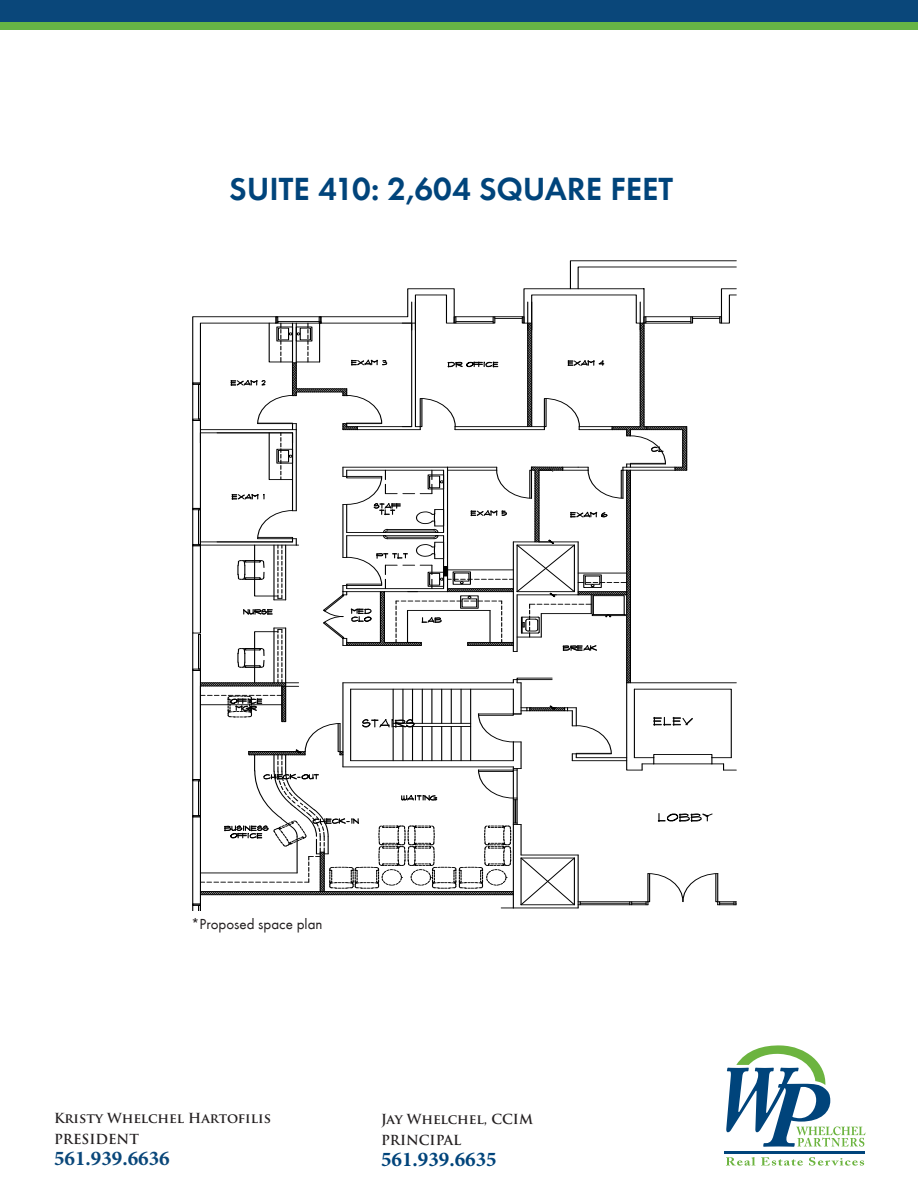
<style>
.page{position:relative;width:918px;height:1188px;background:#fff}
.page>*{position:absolute;margin:0;border:0;box-sizing:border-box;transform-origin:0 0}
.t1{font:600 33px "Futura T";color:#00447b}
.t2{font:700 21px "Minion Pro";color:#0a477a}
.t3{font:700 21px "Minion Pro";color:#00447b}
.t4{font:15px "Futura T";color:#231f20}
.t5{font:700 13.5px "Trajan Pro";color:#231f20}
</style>
<div class="page">
<svg style="left:726px;top:1157px;width:29px;height:9px"></svg>
<svg style="left:761px;top:1157px;width:42px;height:9px"></svg>
<svg style="left:809px;top:1157px;width:55px;height:9px"></svg>
<svg style="left:726px;top:1045px;width:140px;height:102px"></svg>
<hr style="left:725px;top:1151px;width:140px;height:2px;background:#00447b">
<svg style="left:192px;top:260px;width:545px;height:651px"></svg>
<div style="left:0;top:8px;width:918px;height:21px;background:#67b445"></div>
<div style="left:0;top:0;width:918px;height:21px;background:#0a477a"></div>
<p class="t1" style="left:229px;top:170px;width:445px">SUITE 410: 2,604 SQUARE FEET</p>
<p class="t4" style="left:191px;top:915px;width:133px">*Proposed space plan</p>
<p class="t5" style="left:54px;top:1110px;width:218px">Kristy Whelchel Hartofilis</p>
<p class="t5" style="left:54px;top:1131px;width:86px">PRESIDENT</p>
<p class="t2" style="left:54px;top:1144px;width:117px">561.939.6636</p>
<p class="t5" style="left:381px;top:1110px;width:154px">Jay Whelchel, CCIM</p>
<p class="t5" style="left:381px;top:1131px;width:82px">PRINCIPAL</p>
<p class="t3" style="left:381px;top:1144px;width:117px">561.939.6635</p>
</div>
